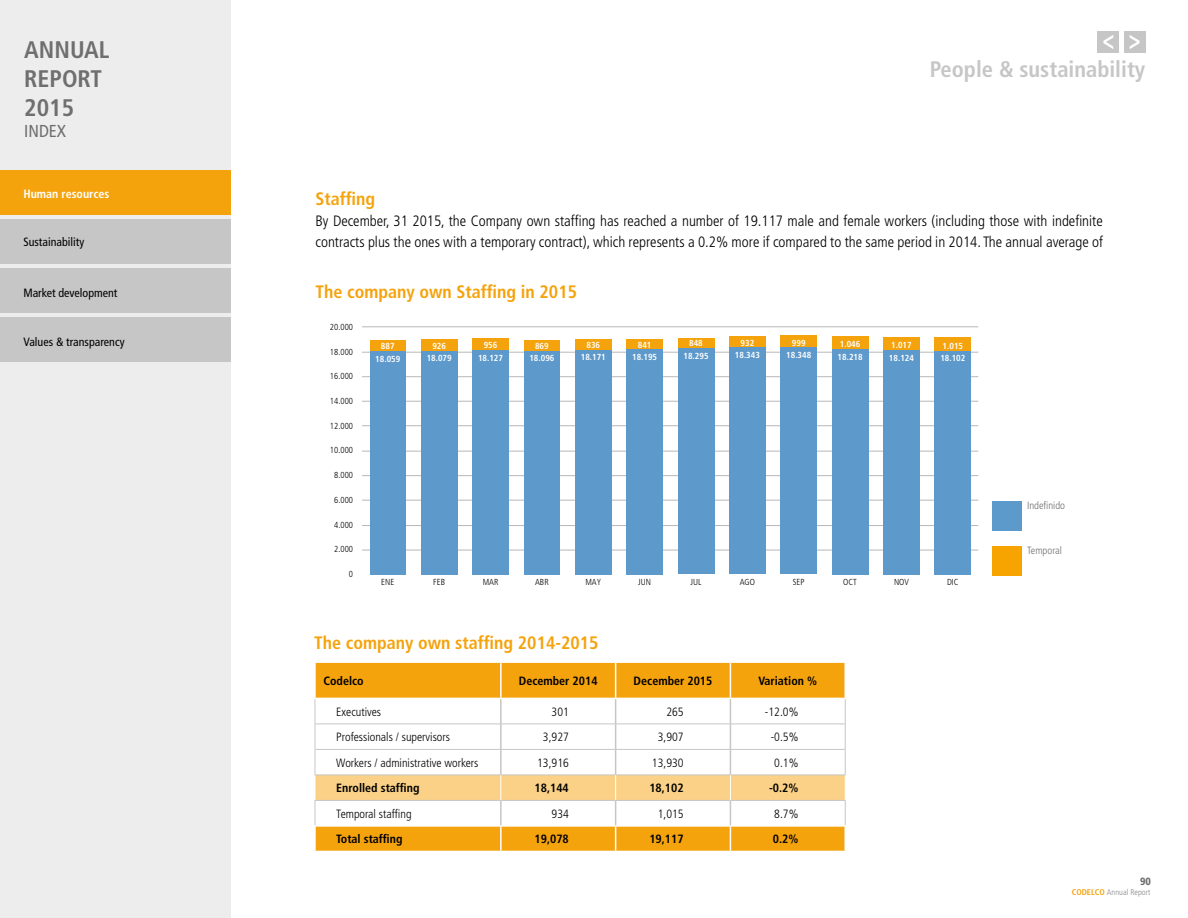
<style>
.page{position:relative;width:1188px;height:918px;background:#fff}
.page>*{position:absolute;margin:0;border:0;box-sizing:border-box;transform-origin:0 0}
.t1{font:700 condensed 24px/28.8px "Frutiger";color:#706f6f}
.t2{font:700 condensed 22.5px "Frutiger";color:#c6c6c6}
.t3{font:700 condensed 18px "Frutiger";color:#f5a30d}
.t4{font:condensed 17.25px "Frutiger";color:#706f6f}
.t5{font:300 condensed 15px/21px "Frutiger";color:#000}
.t6{font:300 condensed 12px "Frutiger";color:#000}
.t7{font:700 condensed 12px "Frutiger";color:#000}
.t8{font:condensed 12px "Frutiger";color:#000}
.t9{font:700 condensed 12px "Frutiger";color:#fff}
.t10{font:300 condensed 10.5px "Frutiger";color:#706f6f}
.t11{font:900 condensed 10.5px "Frutiger";color:#706f6f}
.t12{font:700 condensed 8.7px "Frutiger";color:#fff}
.t13{font:300 condensed 8.7px "Frutiger";color:#000}
.t14{font:300 condensed 8.25px "Frutiger";color:#878787}
.s1{font-weight:700;color:#f5a30d}
</style>
<div class="page">
<div style="left:992px;top:546px;width:30px;height:30px;background:#f7a400"></div>
<div style="left:992px;top:502px;width:30px;height:29px;background:#5c9acc"></div>
<hr style="left:362px;top:550px;width:616px;height:1px;background:#b8b8b8">
<hr style="left:362px;top:525px;width:616px;height:1px;background:#b8b8b8">
<hr style="left:362px;top:500px;width:616px;height:1px;background:#b8b8b8">
<hr style="left:362px;top:475px;width:616px;height:1px;background:#b8b8b8">
<hr style="left:362px;top:451px;width:616px;height:1px;background:#b8b8b8">
<hr style="left:362px;top:425px;width:616px;height:1px;background:#b8b8b8">
<hr style="left:362px;top:401px;width:616px;height:1px;background:#b8b8b8">
<hr style="left:362px;top:376px;width:616px;height:1px;background:#b8b8b8">
<hr style="left:362px;top:352px;width:616px;height:1px;background:#b8b8b8">
<hr style="left:362px;top:327px;width:616px;height:1px;background:#b8b8b8">
<div style="left:370px;top:340px;width:36px;height:11px;background:#f5a30d"></div>
<div style="left:421px;top:339px;width:36px;height:12px;background:#f5a30d"></div>
<div style="left:472px;top:339px;width:37px;height:11px;background:#f5a30d"></div>
<div style="left:524px;top:340px;width:36px;height:11px;background:#f5a30d"></div>
<div style="left:575px;top:339px;width:36px;height:11px;background:#f5a30d"></div>
<div style="left:626px;top:339px;width:37px;height:10px;background:#f5a30d"></div>
<div style="left:678px;top:338px;width:37px;height:10px;background:#f5a30d"></div>
<div style="left:729px;top:336px;width:37px;height:11px;background:#f5a30d"></div>
<div style="left:780px;top:335px;width:37px;height:12px;background:#f5a30d"></div>
<div style="left:832px;top:336px;width:37px;height:13px;background:#f5a30d"></div>
<div style="left:883px;top:338px;width:37px;height:12px;background:#f5a30d"></div>
<div style="left:935px;top:338px;width:36px;height:13px;background:#f5a30d"></div>
<div style="left:370px;top:351px;width:36px;height:223px;background:#5e99cc"></div>
<div style="left:421px;top:351px;width:36px;height:223px;background:#5e99cc"></div>
<div style="left:472px;top:350px;width:37px;height:224px;background:#5e99cc"></div>
<div style="left:524px;top:351px;width:36px;height:223px;background:#5e99cc"></div>
<div style="left:575px;top:350px;width:36px;height:224px;background:#5e99cc"></div>
<div style="left:626px;top:349px;width:37px;height:225px;background:#5e99cc"></div>
<div style="left:678px;top:348px;width:37px;height:226px;background:#5e99cc"></div>
<div style="left:729px;top:347px;width:37px;height:227px;background:#5e99cc"></div>
<div style="left:780px;top:347px;width:37px;height:227px;background:#5e99cc"></div>
<div style="left:832px;top:349px;width:37px;height:225px;background:#5e99cc"></div>
<div style="left:883px;top:350px;width:37px;height:224px;background:#5e99cc"></div>
<div style="left:935px;top:351px;width:36px;height:223px;background:#5e99cc"></div>
<div style="left:316px;top:663px;width:528px;height:35px;background:#f5a30d"></div>
<hr style="left:500px;top:663px;width:2px;height:35px;background:#fff">
<hr style="left:615px;top:663px;width:1px;height:35px;background:#fff">
<hr style="left:730px;top:663px;width:1px;height:35px;background:#fff">
<svg style="left:315px;top:699px;width:531px;height:152px"></svg>
<div style="left:0;top:0;width:230px;height:918px;background:#ededed"></div>
<div style="left:1124px;top:31px;width:22px;height:22px;background:#c6c6c6"></div>
<svg style="left:1130px;top:35px;width:10px;height:14px"></svg>
<div style="left:1097px;top:31px;width:22px;height:22px;background:#c6c6c6"></div>
<svg style="left:1103px;top:35px;width:10px;height:14px"></svg>
<div style="left:0;top:170px;width:230px;height:45px;background:#f5a30d"></div>
<div style="left:0;top:219px;width:230px;height:45px;background:#c6c6c6"></div>
<div style="left:0;top:268px;width:230px;height:45px;background:#c6c6c6"></div>
<div style="left:0;top:318px;width:230px;height:44px;background:#c6c6c6"></div>
<h1 class="t1" style="left:24px;top:36px;width:87px">ANNUAL<br>REPORT<br>2015</h1>
<p class="t4" style="left:24px;top:121px;width:43px">INDEX</p>
<p class="t9" style="left:23px;top:187px;width:88px">Human resources</p>
<p class="t8" style="left:23px;top:235px;width:62px">Sustainability</p>
<p class="t8" style="left:23px;top:286px;width:96px">Market development</p>
<p class="t8" style="left:23px;top:335px;width:103px">Values &amp; transparency</p>
<h2 class="t2" style="left:930px;top:56px;width:217px">People &amp; sustainability</h2>
<p class="t3" style="left:315px;top:188px;width:61px">Staffing</p>
<p class="t5" style="left:315px;top:210px;width:789px">By December, 31 2015, the Company own staffing has reached a number of 19.117 male and female workers (including those with indefinite contracts plus the ones with a temporary contract), which represents a 0.2% more if compared to the same period in 2014. The annual average of</p>
<p class="t3" style="left:315px;top:281px;width:263px">The company own Staffing in 2015</p>
<p class="t13" style="left:330px;top:322px;width:25px">20.000</p>
<p class="t13" style="left:330px;top:347px;width:25px">18.000</p>
<p class="t13" style="left:330px;top:371px;width:25px">16.000</p>
<p class="t13" style="left:330px;top:396px;width:25px">14.000</p>
<p class="t13" style="left:330px;top:421px;width:25px">12.000</p>
<p class="t13" style="left:330px;top:446px;width:25px">10.000</p>
<p class="t13" style="left:334px;top:470px;width:20px">8.000</p>
<p class="t13" style="left:334px;top:495px;width:20px">6.000</p>
<p class="t13" style="left:334px;top:520px;width:20px">4.000</p>
<p class="t13" style="left:334px;top:545px;width:20px">2.000</p>
<p class="t13" style="left:349px;top:569px;width:6px">0</p>
<p class="t12" style="left:381px;top:341px;width:15px">887</p>
<p class="t12" style="left:432px;top:341px;width:15px">926</p>
<p class="t12" style="left:484px;top:340px;width:15px">956</p>
<p class="t12" style="left:535px;top:341px;width:15px">869</p>
<p class="t12" style="left:375px;top:354px;width:27px">18.059</p>
<p class="t12" style="left:427px;top:353px;width:27px">18.079</p>
<p class="t12" style="left:478px;top:353px;width:27px">18.127</p>
<p class="t12" style="left:529px;top:353px;width:27px">18.096</p>
<p class="t12" style="left:586px;top:340px;width:15px">836</p>
<p class="t12" style="left:638px;top:339px;width:15px">841</p>
<p class="t12" style="left:689px;top:338px;width:15px">848</p>
<p class="t12" style="left:741px;top:338px;width:15px">932</p>
<p class="t12" style="left:792px;top:338px;width:15px">999</p>
<p class="t12" style="left:581px;top:352px;width:27px">18.171</p>
<p class="t12" style="left:632px;top:352px;width:27px">18.195</p>
<p class="t12" style="left:684px;top:351px;width:27px">18.295</p>
<p class="t12" style="left:735px;top:350px;width:27px">18.343</p>
<p class="t12" style="left:786px;top:350px;width:27px">18.348</p>
<p class="t12" style="left:840px;top:339px;width:22px">1.046</p>
<p class="t12" style="left:891px;top:340px;width:22px">1.017</p>
<p class="t12" style="left:943px;top:340px;width:22px">1.015</p>
<p class="t12" style="left:838px;top:352px;width:27px">18.218</p>
<p class="t12" style="left:889px;top:353px;width:27px">18.124</p>
<p class="t12" style="left:940px;top:353px;width:27px">18.102</p>
<p class="t13" style="left:381px;top:577px;width:14px">ENE</p>
<p class="t13" style="left:433px;top:577px;width:13px">FEB</p>
<p class="t13" style="left:483px;top:577px;width:17px">MAR</p>
<p class="t13" style="left:535px;top:577px;width:15px">ABR</p>
<p class="t13" style="left:585px;top:577px;width:17px">MAY</p>
<p class="t13" style="left:638px;top:577px;width:14px">JUN</p>
<p class="t13" style="left:691px;top:577px;width:13px">JUL</p>
<p class="t13" style="left:740px;top:577px;width:17px">AGO</p>
<p class="t13" style="left:793px;top:577px;width:13px">SEP</p>
<p class="t13" style="left:843px;top:577px;width:15px">OCT</p>
<p class="t13" style="left:894px;top:577px;width:16px">NOV</p>
<p class="t13" style="left:947px;top:577px;width:13px">DIC</p>
<p class="t3" style="left:314px;top:632px;width:286px">The company own staffing 2014-2015</p>
<p class="t7" style="left:323px;top:673px;width:42px">Codelco</p>
<p class="t7" style="left:519px;top:673px;width:80px">December 2014</p>
<p class="t7" style="left:634px;top:673px;width:80px">December 2015</p>
<p class="t7" style="left:759px;top:673px;width:60px">Variation %</p>
<p class="t6" style="left:336px;top:705px;width:46px">Executives</p>
<p class="t6" style="left:552px;top:705px;width:19px">301</p>
<p class="t6" style="left:666px;top:705px;width:19px">265</p>
<p class="t6" style="left:765px;top:705px;width:35px">-12.0%</p>
<p class="t6" style="left:336px;top:730px;width:115px">Professionals / supervisors</p>
<p class="t6" style="left:543px;top:730px;width:27px">3,927</p>
<p class="t6" style="left:658px;top:730px;width:27px">3,907</p>
<p class="t6" style="left:771px;top:730px;width:29px">-0.5%</p>
<p class="t6" style="left:336px;top:756px;width:144px">Workers / administrative workers</p>
<p class="t6" style="left:537px;top:756px;width:33px">13,916</p>
<p class="t6" style="left:652px;top:756px;width:33px">13,930</p>
<p class="t6" style="left:774px;top:756px;width:26px">0.1%</p>
<p class="t7" style="left:336px;top:781px;width:85px">Enrolled staffing</p>
<p class="t7" style="left:535px;top:781px;width:36px">18,144</p>
<p class="t7" style="left:649px;top:781px;width:36px">18,102</p>
<p class="t7" style="left:769px;top:781px;width:31px">-0.2%</p>
<p class="t6" style="left:336px;top:807px;width:77px">Temporal staffing</p>
<p class="t6" style="left:552px;top:807px;width:19px">934</p>
<p class="t6" style="left:658px;top:807px;width:27px">1,015</p>
<p class="t6" style="left:774px;top:807px;width:26px">8.7%</p>
<p class="t7" style="left:336px;top:832px;width:68px">Total staffing</p>
<p class="t7" style="left:535px;top:832px;width:36px">19,078</p>
<p class="t7" style="left:649px;top:832px;width:36px">19,117</p>
<p class="t7" style="left:773px;top:832px;width:27px">0.2%</p>
<p class="t10" style="left:1027px;top:500px;width:40px">Indefinido</p>
<p class="t10" style="left:1027px;top:545px;width:36px">Temporal</p>
<p class="t11" style="left:1140px;top:875px;width:12px">90</p>
<p class="t14" style="left:1072px;top:887px;width:80px"><span class="s1">CODELCO</span> Annual Report</p>
</div>
